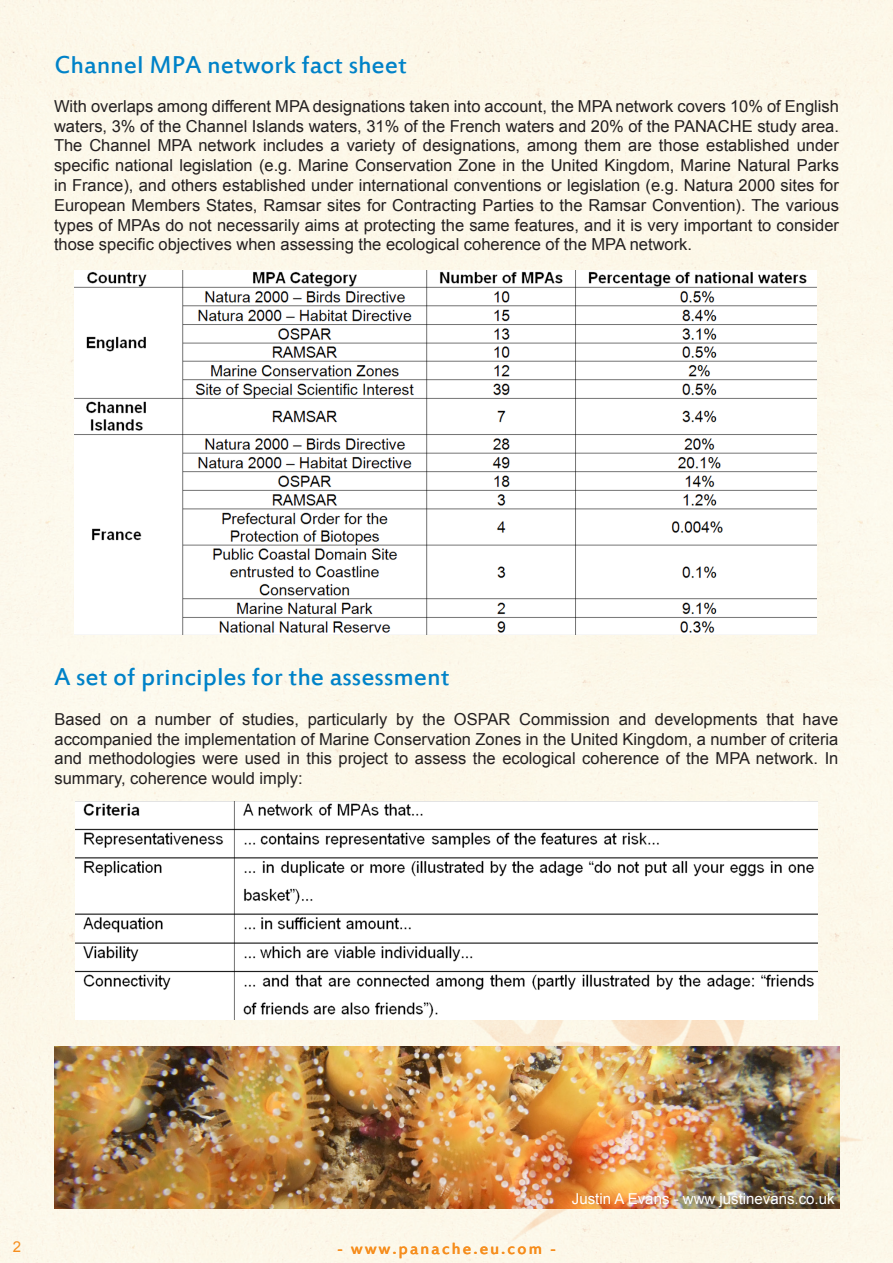
<style>
.page{position:relative;width:893px;height:1263px;background:#fcf8ea}
.page>*{position:absolute;margin:0;border:0;box-sizing:border-box;transform-origin:0 0}
.t1{font:27px "Estrangelo Edessa";color:#0082c8}
.t2{font:18px "Estrangelo Edessa";letter-spacing:.11em;color:#f68e1e}
.t3{font:16.5px/19.8px "Arial";color:#231f20;text-align:justify}
.t4{font:15px "Arial";color:#fff}
.t5{font:15px "Arial";color:#f68e1e}
</style>
<div class="page">
<img style="left:386px;top:922px;width:507px;height:338px">
<img style="left:55px;top:1046px;width:784px;height:163px">
<img style="left:74px;top:271px;width:742px;height:363px">
<img style="left:76px;top:802px;width:742px;height:217px">
<p class="t1" style="left:55px;top:51px;width:354px">Channel MPA network fact sheet</p>
<p class="t3" style="left:54px;top:96px;width:786px">With overlaps among different MPA designations taken into account, the MPA network covers 10% of English waters, 3% of the Channel Islands waters, 31% of the French waters and 20% of the PANACHE study area.<br>The Channel MPA network includes a variety of designations, among them are those established under specific national legislation (e.g. Marine Conservation Zone in the United Kingdom, Marine Natural Parks in France), and others established under international conventions or legislation (e.g. Natura 2000 sites for European Members States, Ramsar sites for Contracting Parties to the Ramsar Convention). The various types of MPAs do not necessarily aims at protecting the same features, and it is very important to consider those specific objectives when assessing the ecological coherence of the MPA network.</p>
<p class="t1" style="left:55px;top:663px;width:396px">A set of principles for the assessment</p>
<p class="t3" style="left:55px;top:709px;width:785px">Based on a number of studies, particularly by the OSPAR Commission and developments that have accompanied the implementation of Marine Conservation Zones in the United Kingdom, a number of criteria and methodologies were used in this project to assess the ecological coherence of the MPA network. In summary, coherence would imply:</p>
<p class="t5" style="left:13px;top:1237px;width:10px">2</p>
<p class="t2" style="left:337px;top:1239px;width:221px">- www.panache.eu.com -</p>
<p class="t4" style="left:572px;top:1188px;width:264px">Justin A Evans - www justinevans.co.uk</p>
</div>
